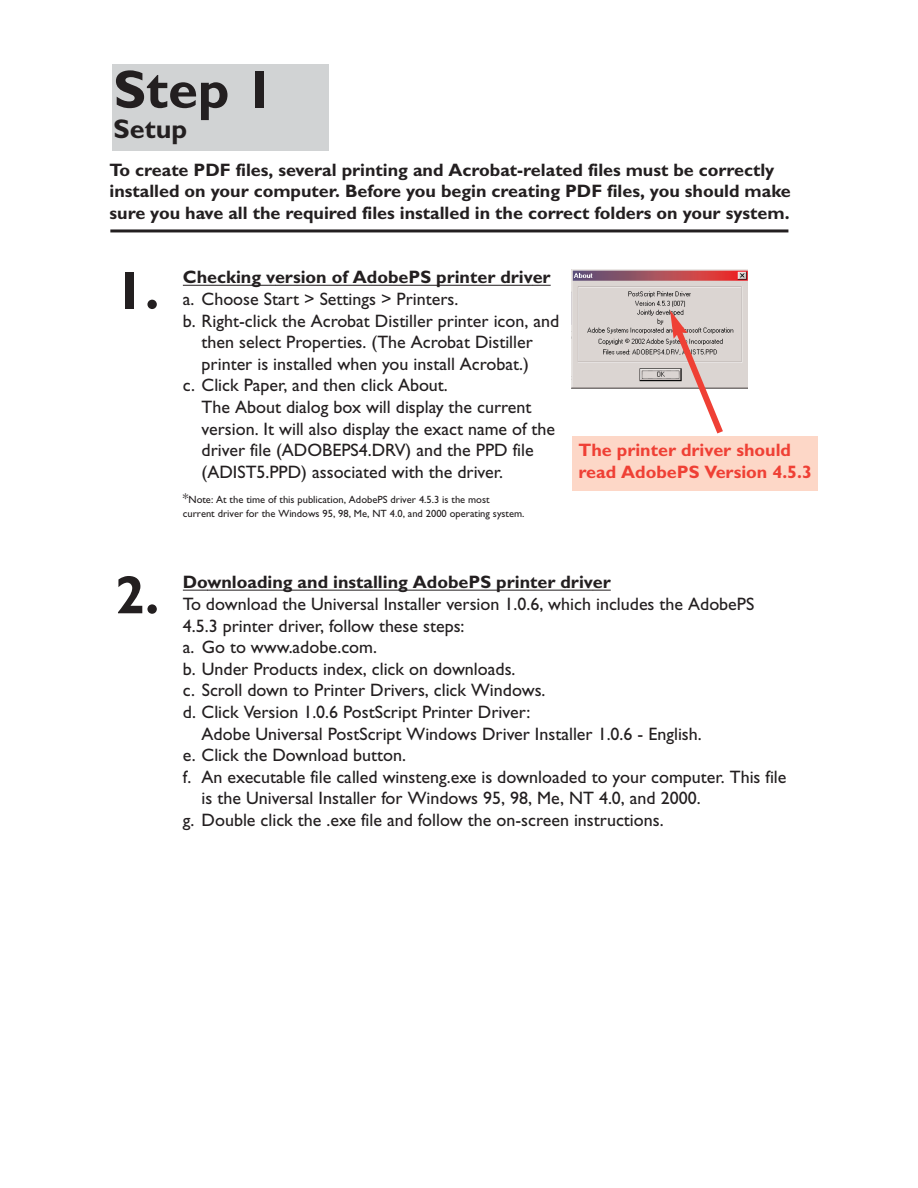
<style>
.page{position:relative;width:918px;height:1188px;background:#fff}
.page>*{position:absolute;margin:0;border:0;box-sizing:border-box;transform-origin:0 0}
.t1{font:700 54px "Gill Sans";color:#231f20}
.t2{font:700 27px "Gill Sans";color:#231f20}
.t3{font:18px "Gill Sans";color:#231f20}
.t4{font:700 18px/21.6px "Gill Sans";color:#231f20}
.t5{font:700 18px/21.6px "Gill Sans";color:#ef4035}
.t6{font:10.5px/14.1px "Gill Sans";color:#231f20}
.s1{font-size:13.5px}
</style>
<div class="page">
<svg style="left:110px;top:64px;width:708px;height:527px"></svg>
<h1 class="t1" style="left:114px;top:71px;width:162px">Step 1</h1>
<h2 class="t2" style="left:114px;top:119px;width:75px">Setup</h2>
<p class="t4" style="left:110px;top:161px;width:683px">To create PDF files, several printing and Acrobat-related files must be correctly installed on your computer. Before you begin creating PDF files, you should make sure you have all the required files installed in the correct folders on your system.</p>
<h1 class="t1" style="left:115px;top:272px;width:46px">1.</h1>
<h1 class="t1" style="left:115px;top:576px;width:46px">2.</h1>
<p class="t4" style="left:183px;top:269px;width:369px">Checking version of AdobePS printer driver</p>
<p class="t3" style="left:183px;top:293px;width:277px">a. Choose Start &gt; Settings &gt; Printers.</p>
<p class="t3" style="left:183px;top:314px;width:378px">b. Right-click the Acrobat Distiller printer icon, and</p>
<p class="t3" style="left:202px;top:336px;width:333px">then select Properties. (The Acrobat Distiller</p>
<p class="t3" style="left:202px;top:358px;width:329px">printer is installed when you install Acrobat.)</p>
<p class="t3" style="left:183px;top:379px;width:267px">c. Click Paper, and then click About.</p>
<p class="t3" style="left:202px;top:401px;width:331px">The About dialog box will display the current</p>
<p class="t3" style="left:202px;top:422px;width:355px">version. It will also display the exact name of the</p>
<p class="t3" style="left:202px;top:444px;width:334px">driver file (ADOBEPS4.DRV) and the PPD file</p>
<p class="t3" style="left:202px;top:466px;width:303px">(ADIST5.PPD) associated with the driver.</p>
<p class="t6" style="left:183px;top:494px;width:343px"><span class="s1">*</span>Note: At the time of this publication, AdobePS driver 4.5.3 is the most<br>current driver for the Windows 95, 98, Me, NT 4.0, and 2000 operating system.</p>
<p class="t5" style="left:579px;top:442px;width:235px">The printer driver should read AdobePS Version 4.5.3</p>
<p class="t4" style="left:183px;top:573px;width:429px">Downloading and installing AdobePS printer driver</p>
<p class="t3" style="left:183px;top:598px;width:573px">To download the Universal Installer version 1.0.6, which includes the AdobePS</p>
<p class="t3" style="left:183px;top:619px;width:283px">4.5.3 printer driver, follow these steps:</p>
<p class="t3" style="left:183px;top:641px;width:196px">a. Go to www.adobe.com.</p>
<p class="t3" style="left:183px;top:662px;width:334px">b. Under Products index, click on downloads.</p>
<p class="t3" style="left:183px;top:684px;width:364px">c. Scroll down to Printer Drivers, click Windows.</p>
<p class="t3" style="left:183px;top:706px;width:349px">d. Click Version 1.0.6 PostScript Printer Driver:</p>
<p class="t3" style="left:202px;top:727px;width:502px">Adobe Universal PostScript Windows Driver Installer 1.0.6 - English.</p>
<p class="t3" style="left:183px;top:749px;width:225px">e. Click the Download button.</p>
<p class="t3" style="left:183px;top:770px;width:605px">f. An executable file called winsteng.exe is downloaded to your computer. This file</p>
<p class="t3" style="left:202px;top:792px;width:501px">is the Universal Installer for Windows 95, 98, Me, NT 4.0, and 2000.</p>
<p class="t3" style="left:183px;top:814px;width:482px">g. Double click the .exe file and follow the on-screen instructions.</p>
</div>
